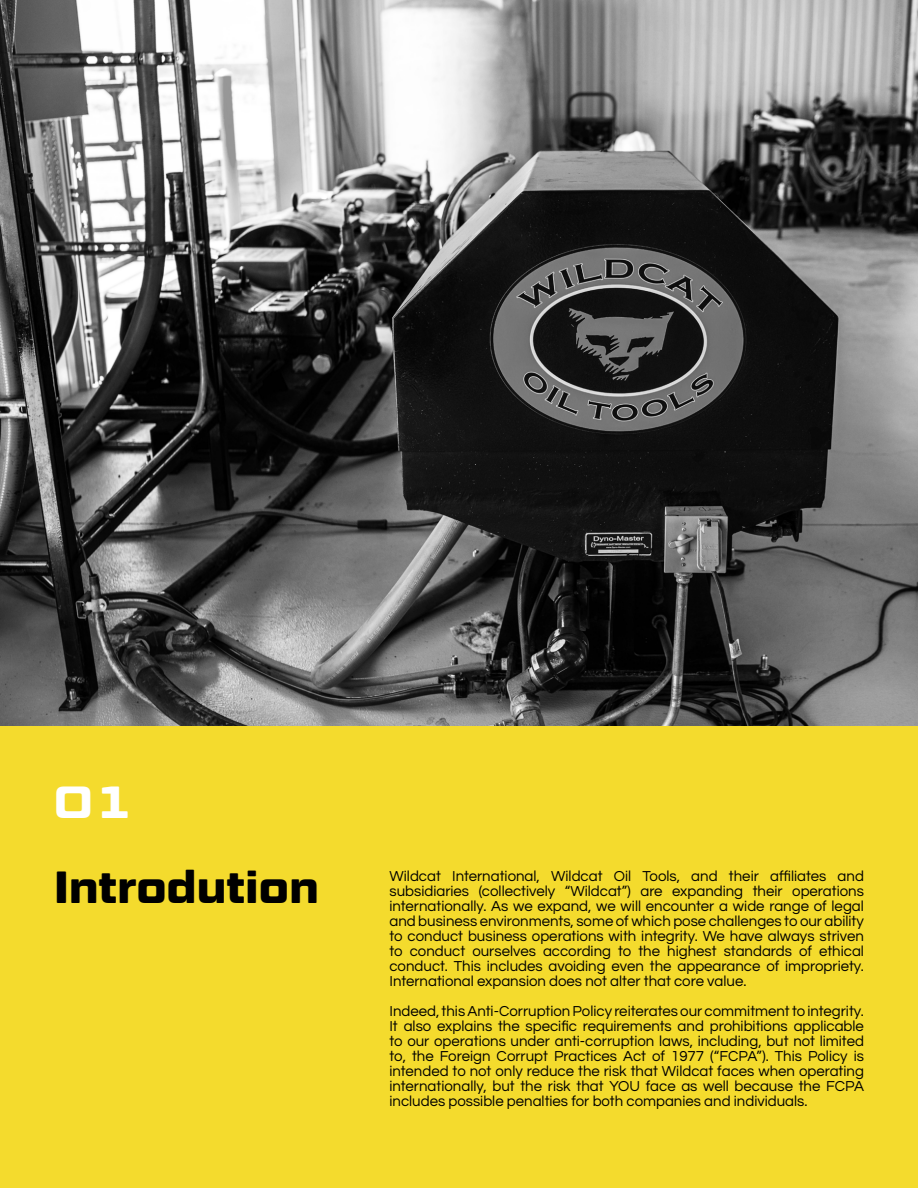
<style>
.page{position:relative;width:918px;height:1188px;background:#fff}
.page>*{position:absolute;margin:0;border:0;box-sizing:border-box;transform-origin:0 0}
.t1{font:700 45px "Geom Graphic";color:#000}
.t2{font:700 45px "Geom Graphic";color:#fff}
.t3{font:15px/15px "Questrial";color:#000;text-align:justify}
</style>
<div class="page">
<img style="left:0;top:0;width:918px;height:727px">
<div style="left:0;top:727px;width:918px;height:461px;background:#f4db2d"></div>
<h1 class="t2" style="left:54px;top:775px;width:79px">01</h1>
<h1 class="t1" style="left:54px;top:860px;width:267px">Introdution</h1>
<p class="t3" style="left:389px;top:869px;width:476px">Wildcat International, Wildcat Oil Tools, and their affiliates and subsidiaries (collectively “Wildcat”) are expanding their operations internationally. As we expand, we will encounter a wide range of legal and business environments, some of which pose challenges to our ability to conduct business operations with integrity. We have always striven to conduct ourselves according to the highest standards of ethical conduct. This includes avoiding even the appearance of impropriety.<br>International expansion does not alter that core value.</p>
<p class="t3" style="left:389px;top:1004px;width:476px">Indeed, this Anti-Corruption Policy reiterates our commitment to integrity.<br>It also explains the specific requirements and prohibitions applicable to our operations under anti-corruption laws, including, but not limited to, the Foreign Corrupt Practices Act of 1977 (“FCPA”). This Policy is intended to not only reduce the risk that Wildcat faces when operating internationally, but the risk that YOU face as well because the FCPA includes possible penalties for both companies and individuals.</p>
</div>
